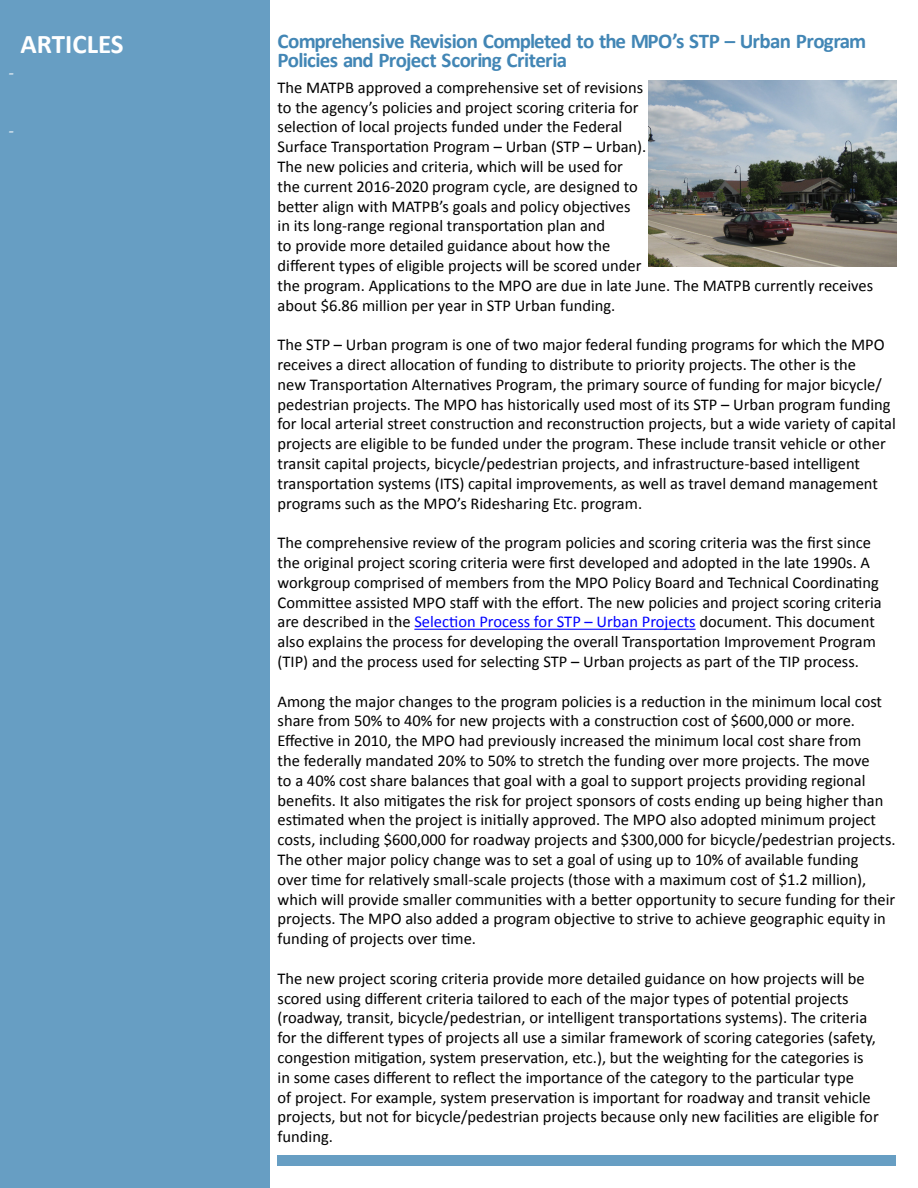
<style>
.page{position:relative;width:918px;height:1188px;background:#fff}
.page>*{position:absolute;margin:0;border:0;box-sizing:border-box;transform-origin:0 0}
.t1{font:700 27px "Calibri";color:#fff}
.t2{font:700 21px/19.2px "Calibri";letter-spacing:-.04em;color:#4286b5}
.t3{font:18px "Minion Pro";color:#fff}
.t4{font:16.5px/19.8px "Calibri";color:#000}
.s1{color:#00f}
</style>
<div class="page">
<div style="left:0;top:0;width:270px;height:1188px;background:#679ec3"></div>
<hr style="left:414px;top:629px;width:282px;height:1px;background:#00f">
<div style="left:278px;top:1155px;width:618px;height:11px;background:#679ec3"></div>
<img style="left:648px;top:80px;width:248px;height:187px">
<h1 class="t1" style="left:21px;top:26px;width:105px">ARTICLES</h1>
<p class="t3" style="left:8px;top:60px;width:8px">-</p>
<p class="t3" style="left:8px;top:119px;width:8px">-</p>
<p class="t2" style="left:278px;top:32px;width:590px">Comprehensive Revision Completed to the MPO’s STP – Urban Program<br>Policies and Project Scoring Criteria</p>
<p class="t4" style="left:278px;top:77px;width:597px">The MATPB approved a comprehensive set of revisions<br>to the agency’s policies and project scoring criteria for<br>selection of local projects funded under the Federal<br>Surface Transportation Program – Urban (STP – Urban).<br>The new policies and criteria, which will be used for<br>the current 2016-2020 program cycle, are designed to<br>better align with MATPB’s goals and policy objectives<br>in its long-range regional transportation plan and<br>to provide more detailed guidance about how the<br>different types of eligible projects will be scored under<br>the program. Applications to the MPO are due in late June. The MATPB currently receives about $6.86 million per year in STP Urban funding.</p>
<p class="t4" style="left:278px;top:335px;width:620px">The STP – Urban program is one of two major federal funding programs for which the MPO receives a direct allocation of funding to distribute to priority projects. The other is the<br>new Transportation Alternatives Program, the primary source of funding for major bicycle/ pedestrian projects. The MPO has historically used most of its STP – Urban program funding for local arterial street construction and reconstruction projects, but a wide variety of capital projects are eligible to be funded under the program. These include transit vehicle or other transit capital projects, bicycle/pedestrian projects, and infrastructure-based intelligent transportation systems (ITS) capital improvements, as well as travel demand management programs such as the MPO’s Ridesharing Etc. program.</p>
<p class="t4" style="left:278px;top:533px;width:606px">The comprehensive review of the program policies and scoring criteria was the first since the original project scoring criteria were first developed and adopted in the late 1990s. A workgroup comprised of members from the MPO Policy Board and Technical Coordinating Committee assisted MPO staff with the effort. The new policies and project scoring criteria are described in the <span class="s1">Selection Process for STP – Urban Projects</span> document. This document also explains the process for developing the overall Transportation Improvement Program (TIP) and the process used for selecting STP – Urban projects as part of the TIP process.</p>
<p class="t4" style="left:278px;top:691px;width:620px">Among the major changes to the program policies is a reduction in the minimum local cost share from 50% to 40% for new projects with a construction cost of $600,000 or more.<br>Effective in 2010, the MPO had previously increased the minimum local cost share from<br>the federally mandated 20% to 50% to stretch the funding over more projects. The move<br>to a 40% cost share balances that goal with a goal to support projects providing regional benefits. It also mitigates the risk for project sponsors of costs ending up being higher than estimated when the project is initially approved. The MPO also adopted minimum project costs, including $600,000 for roadway projects and $300,000 for bicycle/pedestrian projects.<br>The other major policy change was to set a goal of using up to 10% of available funding<br>over time for relatively small-scale projects (those with a maximum cost of $1.2 million), which will provide smaller communities with a better opportunity to secure funding for their projects. The MPO also added a program objective to strive to achieve geographic equity in funding of projects over time.</p>
<p class="t4" style="left:278px;top:968px;width:603px">The new project scoring criteria provide more detailed guidance on how projects will be scored using different criteria tailored to each of the major types of potential projects (roadway, transit, bicycle/pedestrian, or intelligent transportations systems). The criteria for the different types of projects all use a similar framework of scoring categories (safety, congestion mitigation, system preservation, etc.), but the weighting for the categories is in some cases different to reflect the importance of the category to the particular type<br>of project. For example, system preservation is important for roadway and transit vehicle projects, but not for bicycle/pedestrian projects because only new facilities are eligible for funding.</p>
</div>
